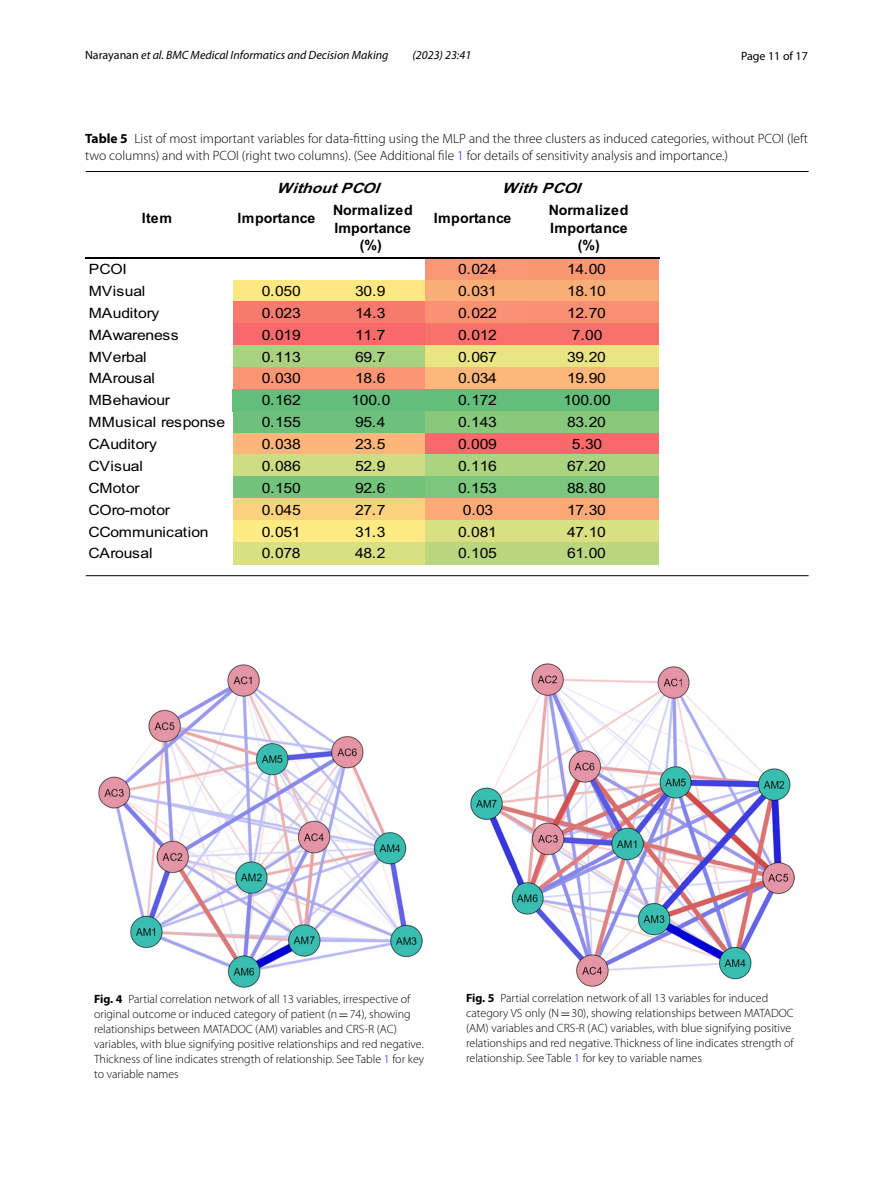
<style>
.page{position:relative;width:893px;height:1187px;background:#fff}
.page>*{position:absolute;margin:0;border:0;box-sizing:border-box;transform-origin:0 0}
.t1{font:14.25px "Arial MT2";letter-spacing:-.02em;color:#000;scale:1.11 1}
.t2{font:14.25px/18.6px "Arial Bold MT2";letter-spacing:.005em;color:#000}
.t3{font:italic 14.25px "Arial Bold MT2";color:#000;scale:1.11 1}
.t4{font:14.25px "Arial MT2";letter-spacing:.01em;color:#000;scale:1.11 1}
.t5{font:300 13.5px/16.5px "Myriad Pro";color:#000}
.t6{font:300 12px/15px "Myriad Pro";color:#000}
.t7{font:italic 12px "Myriad Pro";color:#000}
.t8{font:12px "Myriad Pro";color:#000}
.s1{font-style:normal}
.s2{font-weight:700}
.s3{color:#00f}
.s4{font-family:"MTSY";font-weight:400}
</style>
<div class="page">
<div style="left:425px;top:258px;width:104px;height:22px;background:#fa9774"></div>
<div style="left:528px;top:258px;width:131px;height:22px;background:#fa9773"></div>
<div style="left:233px;top:279px;width:194px;height:23px;background:#fee883"></div>
<div style="left:425px;top:279px;width:234px;height:23px;background:#fbad78"></div>
<div style="left:233px;top:301px;width:194px;height:23px;background:#f87a6e"></div>
<div style="left:425px;top:301px;width:104px;height:23px;background:#fa9172"></div>
<div style="left:528px;top:301px;width:131px;height:23px;background:#fa9072"></div>
<div style="left:233px;top:323px;width:194px;height:23px;background:#f8696b"></div>
<div style="left:425px;top:323px;width:234px;height:23px;background:#f8726c"></div>
<div style="left:233px;top:345px;width:194px;height:23px;background:#a8d27f"></div>
<div style="left:425px;top:345px;width:234px;height:23px;background:#eae583"></div>
<div style="left:233px;top:367px;width:194px;height:23px;background:#fa9673"></div>
<div style="left:425px;top:367px;width:234px;height:23px;background:#fcb77a"></div>
<div style="left:233px;top:389px;width:426px;height:23px;background:#63be7b"></div>
<div style="left:233px;top:411px;width:194px;height:22px;background:#6ec17c"></div>
<div style="left:425px;top:411px;width:234px;height:22px;background:#89c97e"></div>
<div style="left:233px;top:432px;width:194px;height:23px;background:#fcb679"></div>
<div style="left:425px;top:432px;width:234px;height:23px;background:#f8696b"></div>
<div style="left:233px;top:454px;width:194px;height:23px;background:#cedd82"></div>
<div style="left:425px;top:454px;width:104px;height:23px;background:#abd380"></div>
<div style="left:528px;top:454px;width:131px;height:23px;background:#acd380"></div>
<div style="left:233px;top:476px;width:194px;height:23px;background:#74c37c"></div>
<div style="left:425px;top:476px;width:234px;height:23px;background:#7cc67d"></div>
<div style="left:233px;top:498px;width:194px;height:23px;background:#fdd27f"></div>
<div style="left:425px;top:498px;width:104px;height:23px;background:#fbaa77"></div>
<div style="left:528px;top:498px;width:131px;height:23px;background:#fba977"></div>
<div style="left:233px;top:520px;width:194px;height:23px;background:#ffeb84"></div>
<div style="left:425px;top:520px;width:104px;height:23px;background:#d8e082"></div>
<div style="left:528px;top:520px;width:131px;height:23px;background:#d9e082"></div>
<div style="left:233px;top:542px;width:194px;height:23px;background:#d9e082"></div>
<div style="left:425px;top:542px;width:234px;height:23px;background:#bad780"></div>
<hr style="left:85px;top:258px;width:574px;height:1px;background:#000">
<img style="left:99px;top:664px;width:323px;height:323px">
<img style="left:471px;top:663px;width:323px;height:323px">
<hr style="left:86px;top:171px;width:723px;height:1px;background:#000">
<hr style="left:86px;top:575px;width:723px;height:1px;background:#000">
<p class="t7" style="left:85px;top:48px;width:305px"><span class="s1">Narayanan</span> et al. BMC Medical Informatics and Decision Making</p>
<p class="t7" style="left:413px;top:48px;width:60px">(2023) 23:41</p>
<p class="t8" style="left:741px;top:48px;width:68px">Page 11 of 17</p>
<p class="t5" style="left:85px;top:130px;width:724px"><span class="s2">Table 5</span> List of most important variables for data-fitting using the MLP and the three clusters as induced categories, without PCOI (left two columns) and with PCOI (right two columns). (See Additional file <span class="s3">1</span> for details of sensitivity analysis and importance.)</p>
<p class="t3" style="left:276px;top:178px;width:100px">WithoutPCOI</p>
<p class="t3" style="left:502px;top:178px;width:79px">WithPCOI</p>
<p class="t2" style="left:434px;top:209px;width:79px">Importance</p>
<p class="t2" style="left:549px;top:201px;width:81px">Normalized<br>Importance</p>
<p class="t2" style="left:142px;top:209px;width:32px">Item</p>
<p class="t2" style="left:238px;top:209px;width:79px">Importance</p>
<p class="t2" style="left:333px;top:201px;width:81px">Normalized<br>Importance</p>
<p class="t2" style="left:360px;top:236px;width:24px">(%)</p>
<p class="t2" style="left:578px;top:236px;width:24px">(%)</p>
<p class="t1" style="left:89px;top:260px;width:36px">PCOI</p>
<p class="t1" style="left:458px;top:260px;width:37px">0.024</p>
<p class="t1" style="left:567px;top:260px;width:37px">14.00</p>
<p class="t4" style="left:89px;top:281px;width:53px">MVisual</p>
<p class="t1" style="left:262px;top:281px;width:37px">0.050</p>
<p class="t1" style="left:355px;top:281px;width:29px">30.9</p>
<p class="t1" style="left:458px;top:281px;width:37px">0.031</p>
<p class="t1" style="left:567px;top:281px;width:37px">18.10</p>
<p class="t1" style="left:89px;top:303px;width:65px">MAuditory</p>
<p class="t1" style="left:262px;top:303px;width:37px">0.023</p>
<p class="t1" style="left:355px;top:303px;width:29px">14.3</p>
<p class="t1" style="left:458px;top:303px;width:37px">0.022</p>
<p class="t1" style="left:567px;top:303px;width:37px">12.70</p>
<p class="t1" style="left:89px;top:325px;width:83px">MAwareness</p>
<p class="t1" style="left:262px;top:325px;width:37px">0.019</p>
<p class="t1" style="left:355px;top:325px;width:29px">11.7</p>
<p class="t1" style="left:458px;top:325px;width:37px">0.012</p>
<p class="t1" style="left:572px;top:325px;width:29px">7.00</p>
<p class="t1" style="left:89px;top:347px;width:54px">MVerbal</p>
<p class="t1" style="left:262px;top:347px;width:37px">0.113</p>
<p class="t1" style="left:355px;top:347px;width:29px">69.7</p>
<p class="t1" style="left:458px;top:347px;width:37px">0.067</p>
<p class="t1" style="left:567px;top:347px;width:37px">39.20</p>
<p class="t1" style="left:89px;top:369px;width:61px">MArousal</p>
<p class="t1" style="left:262px;top:369px;width:37px">0.030</p>
<p class="t1" style="left:355px;top:369px;width:29px">18.6</p>
<p class="t1" style="left:458px;top:369px;width:37px">0.034</p>
<p class="t1" style="left:567px;top:369px;width:37px">19.90</p>
<p class="t1" style="left:89px;top:391px;width:75px">MBehaviour</p>
<p class="t1" style="left:262px;top:391px;width:37px">0.162</p>
<p class="t1" style="left:351px;top:391px;width:37px">100.0</p>
<p class="t1" style="left:458px;top:391px;width:37px">0.172</p>
<p class="t1" style="left:563px;top:391px;width:44px">100.00</p>
<p class="t1" style="left:89px;top:413px;width:125px">MMusical response</p>
<p class="t1" style="left:262px;top:413px;width:37px">0.155</p>
<p class="t1" style="left:355px;top:413px;width:29px">95.4</p>
<p class="t1" style="left:458px;top:413px;width:37px">0.143</p>
<p class="t1" style="left:567px;top:413px;width:37px">83.20</p>
<p class="t1" style="left:89px;top:434px;width:63px">CAuditory</p>
<p class="t1" style="left:262px;top:434px;width:37px">0.038</p>
<p class="t1" style="left:355px;top:434px;width:29px">23.5</p>
<p class="t1" style="left:458px;top:434px;width:37px">0.009</p>
<p class="t1" style="left:572px;top:434px;width:29px">5.30</p>
<p class="t1" style="left:89px;top:456px;width:50px">CVisual</p>
<p class="t1" style="left:262px;top:456px;width:37px">0.086</p>
<p class="t1" style="left:355px;top:456px;width:29px">52.9</p>
<p class="t1" style="left:458px;top:456px;width:37px">0.116</p>
<p class="t1" style="left:567px;top:456px;width:37px">67.20</p>
<p class="t1" style="left:89px;top:478px;width:48px">CMotor</p>
<p class="t1" style="left:262px;top:478px;width:37px">0.150</p>
<p class="t1" style="left:355px;top:478px;width:29px">92.6</p>
<p class="t1" style="left:458px;top:478px;width:37px">0.153</p>
<p class="t1" style="left:567px;top:478px;width:37px">88.80</p>
<p class="t1" style="left:89px;top:500px;width:75px">COro-motor</p>
<p class="t1" style="left:262px;top:500px;width:37px">0.045</p>
<p class="t1" style="left:355px;top:500px;width:29px">27.7</p>
<p class="t1" style="left:463px;top:500px;width:29px">0.03</p>
<p class="t1" style="left:567px;top:500px;width:37px">17.30</p>
<p class="t1" style="left:89px;top:522px;width:110px">CCommunication</p>
<p class="t1" style="left:262px;top:522px;width:37px">0.051</p>
<p class="t1" style="left:355px;top:522px;width:29px">31.3</p>
<p class="t1" style="left:458px;top:522px;width:37px">0.081</p>
<p class="t1" style="left:567px;top:522px;width:37px">47.10</p>
<p class="t1" style="left:89px;top:544px;width:59px">CArousal</p>
<p class="t1" style="left:262px;top:544px;width:37px">0.078</p>
<p class="t1" style="left:355px;top:544px;width:29px">48.2</p>
<p class="t1" style="left:458px;top:544px;width:37px">0.105</p>
<p class="t1" style="left:567px;top:544px;width:37px">61.00</p>
<p class="t6" style="left:94px;top:991px;width:332px"><span class="s2">Fig. 4</span> Partial correlation network of all 13 variables, irrespective of original outcome or induced category of patient (n<span class="s4">=</span>74), showing relationships between MATADOC (AM) variables and CRS-R (AC) variables, with blue signifying positive relationships and red negative.<br>Thickness of line indicates strength of relationship. See Table <span class="s3">1</span> for key to variable names</p>
<p class="t6" style="left:466px;top:990px;width:329px"><span class="s2">Fig. 5</span> Partial correlation network of all 13 variables for induced category VS only (N<span class="s4">=</span>30), showing relationships between MATADOC (AM) variables and CRS-R (AC) variables, with blue signifying positive relationships and red negative. Thickness of line indicates strength of relationship. See Table <span class="s3">1</span> for key to variable names</p>
</div>
